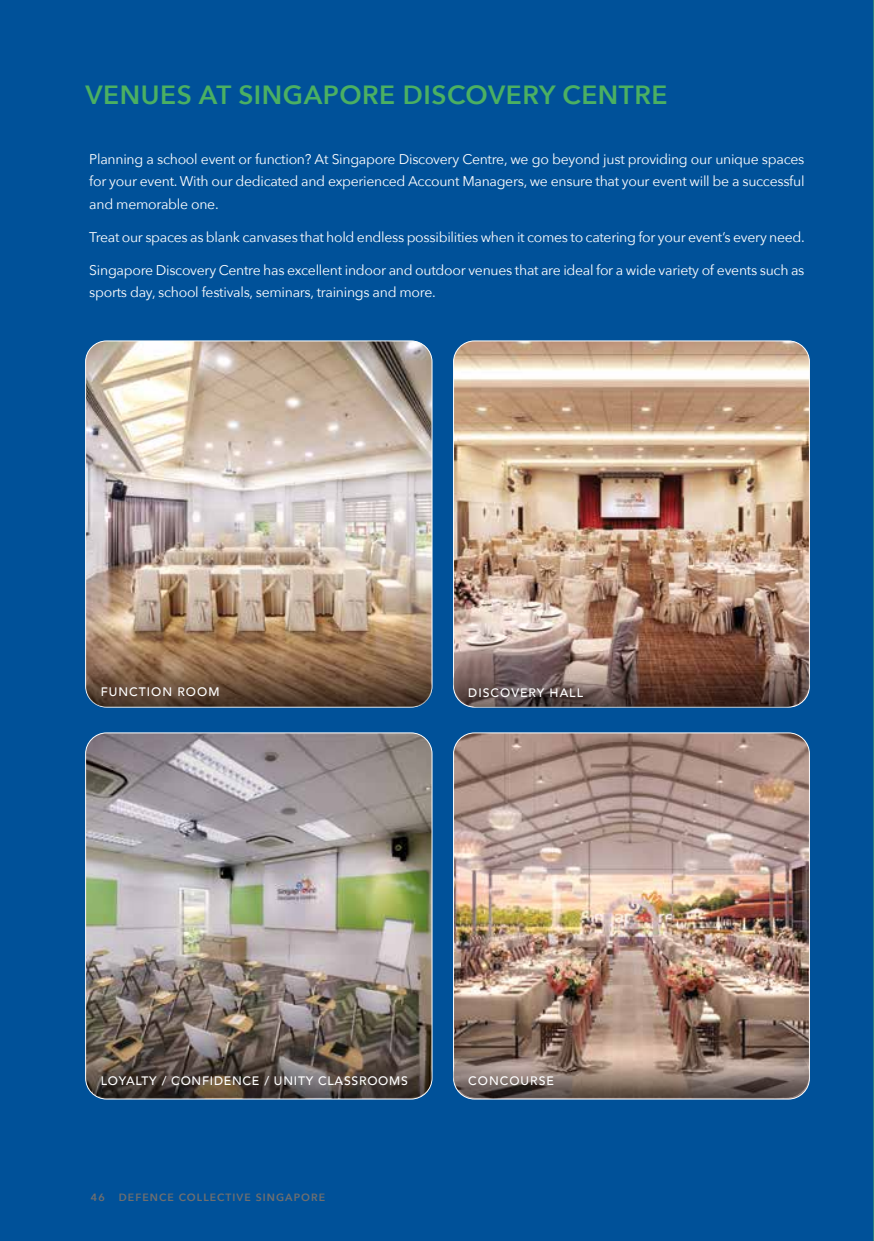
<style>
.page{position:relative;width:874px;height:1241px;background:#fff}
.page>*{position:absolute;margin:0;border:0;box-sizing:border-box;transform-origin:0 0}
.t1{font:600 26.25px "Avenir Next";letter-spacing:.02em;color:#4bb062}
.t2{font:14px/22.8px "Avenir Next";letter-spacing:-.02em;color:#fff;text-align:justify}
.t3{font:500 12.25px "Avenir";letter-spacing:.08em;color:#fff}
.t4{font:500 12.25px "Avenir";letter-spacing:.06em;color:#fff}
.t5{font:600 10.5px "Avenir Next";letter-spacing:.1em;color:#706f6f}
</style>
<div class="page">
<div style="left:0;top:0;width:873px;height:1240px;background:#005199"></div>
<img style="left:86px;top:342px;width:346px;height:365px">
<img style="left:453px;top:342px;width:356px;height:365px">
<img style="left:86px;top:734px;width:346px;height:364px">
<div style="left:85px;top:732px;width:347px;height:367px;border:1px solid #fff;border-radius:21px"></div>
<img style="left:453px;top:734px;width:356px;height:364px">
<svg style="left:86px;top:668px;width:346px;height:38px;background:#654a36"></svg>
<svg style="left:86px;top:1053px;width:346px;height:44px;background:#544841"></svg>
<svg style="left:452px;top:655px;width:357px;height:52px;background:#694e47"></svg>
<svg style="left:452px;top:1051px;width:357px;height:46px;background:#88746a"></svg>
<hr style="left:873px;top:0;width:1px;height:1240px;background:#4bb062">
<h1 class="t1" style="left:86px;top:84px;width:583px">VENUES AT SINGAPORE DISCOVERY CENTRE</h1>
<p class="t2" style="left:89px;top:148px;width:716px">Planning a school event or function? At Singapore Discovery Centre, we go beyond just providing our unique spaces for your event. With our dedicated and experienced Account Managers, we ensure that your event will be a successful and memorable one.</p>
<p class="t2" style="left:89px;top:227px;width:716px">Treat our spaces as blank canvases that hold endless possibilities when it comes to catering for your event’s every need.</p>
<p class="t2" style="left:89px;top:259px;width:716px">Singapore Discovery Centre has excellent indoor and outdoor venues that are ideal for a wide variety of events such as sports day, school festivals, seminars, trainings and more.</p>
<p class="t3" style="left:101px;top:684px;width:120px">FUNCTION ROOM</p>
<p class="t3" style="left:468px;top:685px;width:116px">DISCOVERY HALL</p>
<p class="t4" style="left:101px;top:1073px;width:308px">LOYALTY / CONFIDENCE / UNITY CLASSROOMS</p>
<p class="t3" style="left:468px;top:1073px;width:87px">CONCOURSE</p>
<p class="t5" style="left:91px;top:1192px;width:15px">46</p>
<p class="t5" style="left:119px;top:1192px;width:208px">DEFENCE COLLECTIVE SINGAPORE</p>
</div>
